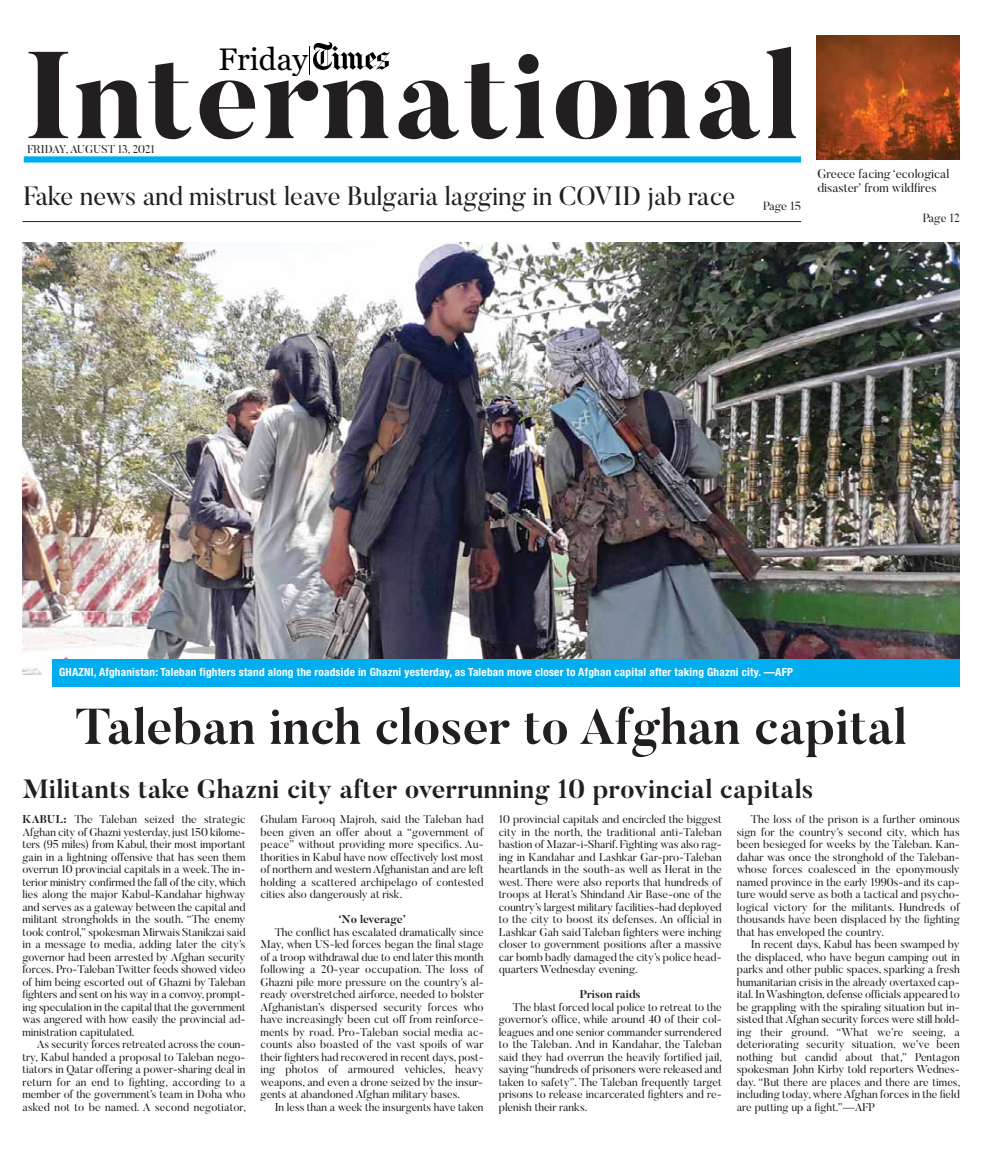
<style>
.page{position:relative;width:993px;height:1152px;background:#fff}
.page>*{position:absolute;margin:0;border:0;box-sizing:border-box;transform-origin:0 0}
.t1{font:800 122.5px "Butler";letter-spacing:.02em;color:#231f20}
.t2{font:700 50px "Butler";color:#231f20}
.t3{font:31px "Georgia+T42";color:#000}
.t4{font:26.25px "Butler";color:#231f20}
.t5{font:700 26.25px "Butler";letter-spacing:.01em;color:#231f20}
.t6{font:12.5px/13.8px "Butler";color:#231f20}
.t7{font:11.88px "Butler";color:#231f20}
.t8{font:11.25px/12.5px "Butler";color:#231f20;text-align:justify}
.t9{font:700 condensed 11.25px "Helvetica Neue";letter-spacing:.02em;color:#fff}
.t10{font:700 11.25px "Butler";color:#231f20}
.s1{font-weight:700}
</style>
<div class="page">
<div style="left:24px;top:156px;width:776px;height:7px;background:#00aeef"></div>
<img style="left:816px;top:36px;width:143px;height:123px">
<hr style="left:22px;top:221px;width:778px;height:1px;background:#231f20">
<svg style="left:309px;top:42px;width:80px;height:33px"></svg>
<img style="left:22px;top:243px;width:937px;height:432px">
<div style="left:53px;top:659px;width:906px;height:27px;background:#00aeef"></div>
<h3 class="t3" style="left:218px;top:41px;width:91px">Friday</h3>
<h1 class="t1" style="left:24px;top:24px;width:776px">International</h1>
<p class="t8" style="left:28px;top:144px;width:129px">FRIDAY, AUGUST 13, 2021</p>
<h3 class="t4" style="left:24px;top:185px;width:778px">Fake news and mistrust leave Bulgaria lagging in COVID jab race <sub>Page</sub> <sub>15</sub></h3>
<p class="t6" style="left:817px;top:168px;width:133px">Greece facing ‘ecological disaster’ from wildfires</p>
<p class="t7" style="left:922px;top:213px;width:39px">Page 12</p>
<p class="t9" style="left:59px;top:668px;width:735px">GHAZNI, Afghanistan: Taleban fighters stand along the roadside in Ghazni yesterday, as Taleban move closer to Afghan capital after taking Ghazni city. —AFP</p>
<h2 class="t2" style="left:75px;top:708px;width:832px">Taleban inch closer to Afghan capital</h2>
<h3 class="t5" style="left:22px;top:779px;width:792px">Militants take Ghazni city after overrunning 10 provincial capitals</h3>
<p class="t8" style="left:22px;top:814px;width:224px"><span class="s1">KABUL:</span> The Taleban seized the strategic Afghan city of Ghazni yesterday, just 150 kilome&shy;ters (95 miles) from Kabul, their most important gain in a lightning offensive that has seen them overrun 10 provincial capitals in a week. The in&shy;terior ministry confirmed the fall of the city, which lies along the major Kabul-Kandahar highway and serves as a gateway between the capital and militant strongholds in the south. “The enemy took control,” spokesman Mirwais Stanikzai said in a message to media, adding later the city’s governor had been arrested by Afghan security forces. Pro-Taleban Twitter feeds showed video of him being escorted out of Ghazni by Taleban fighters and sent on his way in a convoy, prompt&shy;ing speculation in the capital that the government was angered with how easily the provincial ad&shy;ministration capitulated.</p>
<p class="t8" style="left:22px;top:1039px;width:225px;text-indent:14px">As security forces retreated across the coun&shy;try, Kabul handed a proposal to Taleban nego&shy;tiators in Qatar offering a power-sharing deal in return for an end to fighting, according to a member of the government’s team in Doha who asked not to be named. A second negotiator,</p>
<p class="t8" style="left:260px;top:814px;width:224px">Ghulam Farooq Majroh, said the Taleban had been given an offer about a “government of peace” without providing more specifics. Au&shy;thorities in Kabul have now effectively lost most of northern and western Afghanistan and are left holding a scattered archipelago of contested cities also dangerously at risk.</p>
<p class="t10" style="left:338px;top:915px;width:69px">‘No leverage’</p>
<p class="t8" style="left:260px;top:926px;width:224px;text-indent:14px">The conflict has escalated dramatically since May, when US-led forces began the final stage of a troop withdrawal due to end later this month following a 20-year occupation. The loss of Ghazni pile more pressure on the country’s al&shy;ready overstretched airforce, needed to bolster Afghanistan’s dispersed security forces who have increasingly been cut off from reinforce&shy;ments by road. Pro-Taleban social media ac&shy;counts also boasted of the vast spoils of war their fighters had recovered in recent days, post&shy;ing photos of armoured vehicles, heavy weapons, and even a drone seized by the insur&shy;gents at abandoned Afghan military bases.</p>
<p class="t8" style="left:275px;top:1101px;width:210px">In less than a week the insurgents have taken</p>
<p class="t8" style="left:498px;top:814px;width:224px">10 provincial capitals and encircled the biggest city in the north, the traditional anti-Taleban bastion of Mazar-i-Sharif. Fighting was also rag&shy;ing in Kandahar and Lashkar Gar-pro-Taleban heartlands in the south-as well as Herat in the west. There were also reports that hundreds of troops at Herat’s Shindand Air Base-one of the country’s largest military facilities-had deployed to the city to boost its defenses. An official in Lashkar Gah said Taleban fighters were inching closer to government positions after a massive car bomb badly damaged the city’s police head&shy;quarters Wednesday evening.</p>
<p class="t10" style="left:579px;top:990px;width:62px">Prison raids</p>
<p class="t8" style="left:498px;top:1001px;width:225px;text-indent:14px">The blast forced local police to retreat to the governor’s office, while around 40 of their col&shy;leagues and one senior commander surrendered to the Taleban. And in Kandahar, the Taleban said they had overrun the heavily fortified jail, saying “hundreds of prisoners were released and taken to safety”. The Taleban frequently target prisons to release incarcerated fighters and re&shy;plenish their ranks.</p>
<p class="t8" style="left:736px;top:814px;width:224px;text-indent:14px">The loss of the prison is a further ominous sign for the country’s second city, which has been besieged for weeks by the Taleban. Kan&shy;dahar was once the stronghold of the Taleban&shy;whose forces coalesced in the eponymously named province in the early 1990s-and its cap&shy;ture would serve as both a tactical and psycho&shy;logical victory for the militants. Hundreds of thousands have been displaced by the fighting that has enveloped the country.</p>
<p class="t8" style="left:736px;top:939px;width:225px;text-indent:14px">In recent days, Kabul has been swamped by the displaced, who have begun camping out in parks and other public spaces, sparking a fresh humanitarian crisis in the already overtaxed cap&shy;ital. In Washington, defense officials appeared to be grappling with the spiraling situation but in&shy;sisted that Afghan security forces were still hold&shy;ing their ground. “What we’re seeing, a deteriorating security situation, we’ve been nothing but candid about that,” Pentagon spokesman John Kirby told reporters Wednes&shy;day. “But there are places and there are times, including today, where Afghan forces in the field are putting up a fight.”—AFP</p>
</div>
